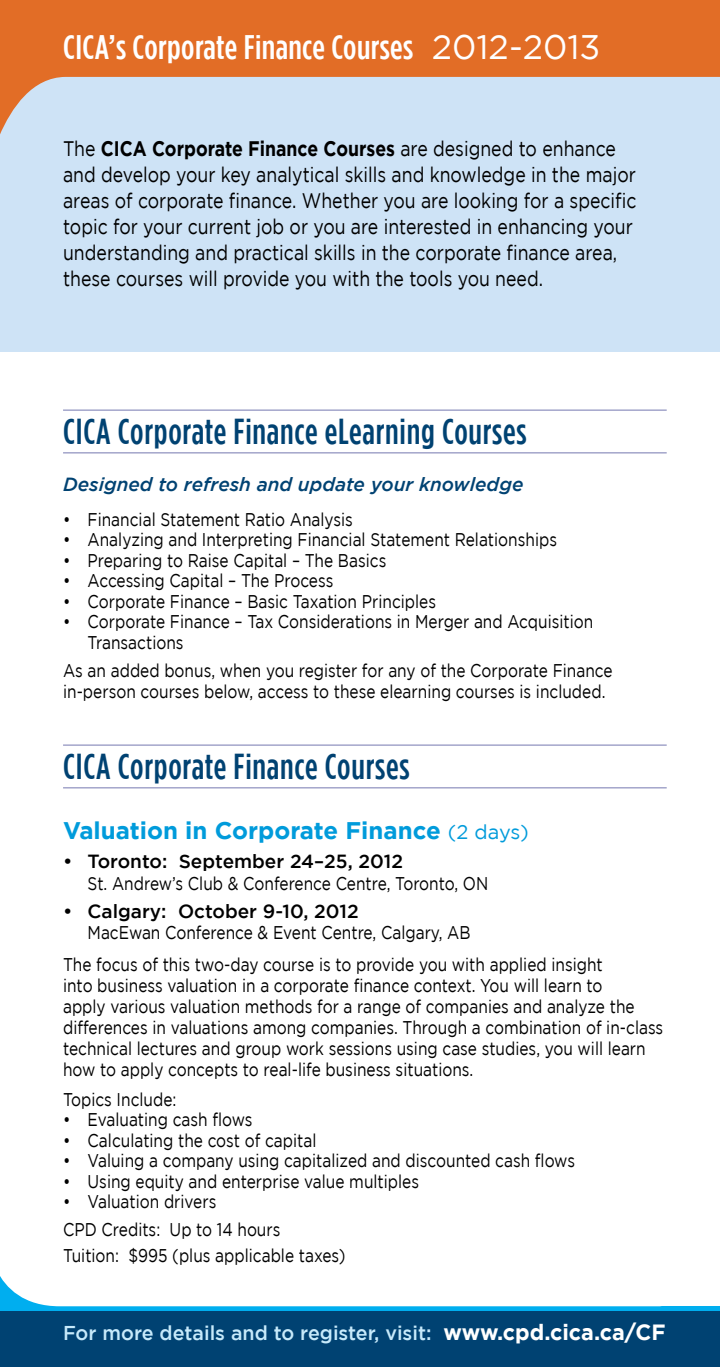
<style>
.page{position:relative;width:720px;height:1367px;background:#fff}
.page>*{position:absolute;margin:0;border:0;box-sizing:border-box;transform-origin:0 0}
.t1{font:500 36px "Gotham Condensed";letter-spacing:.02em;color:#004272}
.t2{font:500 34px "Gotham Condensed";letter-spacing:.01em;color:#fff;scale:1.05 1}
.t3{font:700 24px "Gotham";color:#009bdb}
.t4{font:21px/26px "Gotham";color:#000;scale:.84 1}
.t5{font:500 20px "Gotham";color:#c7eafb}
.t6{font:500 19px "Gotham";color:#000}
.t7{font:italic 500 19px "Gotham";color:#004272}
.t8{font:18.4px/21px "Gotham";color:#000;scale:.84 1}
.s1{font-family:"Gotham";font-weight:400}
.s2{font-weight:700}
.s3{font-weight:400;font-size:20px}
.s4{font-weight:700;font-size:22px;color:#fff}
</style>
<div class="page">
<svg style="left:0;top:1306px;width:719px;height:6px;background:#0a9fda"></svg>
<div style="left:0;top:0;width:719px;height:351px;background:#cee3f6"></div>
<svg style="left:0;top:0;width:719px;height:134px;fill:#e26d26"></svg>
<div style="left:0;top:1312px;width:719px;height:55px;background:#004272"></div>
<svg style="left:0;top:1276px;width:52px;height:30px"></svg>
<hr style="left:63px;top:410px;width:603px;height:1px;background:#7578b0">
<hr style="left:63px;top:452px;width:603px;height:1px;background:#7578b0">
<hr style="left:63px;top:745px;width:603px;height:1px;background:#7578b0">
<hr style="left:63px;top:787px;width:603px;height:1px;background:#7578b0">
<h2 class="t2" style="left:63px;top:28px;width:513px">CICA’s Corporate Finance Courses <span class="s1">2012-2013</span></h2>
<p class="t4" style="left:63px;top:136px;width:683px">The <span class="s2">CICA Corporate Finance Courses</span> are designed to enhance and develop your key analytical skills and knowledge in the major areas of corporate finance. Whether you are looking for a specific topic for your current job or you are interested in enhancing your understanding and practical skills in the corporate finance area, these courses will provide you with the tools you need.</p>
<h1 class="t1" style="left:63px;top:411px;width:465px">CICA Corporate Finance eLearning Courses</h1>
<p class="t7" style="left:63px;top:473px;width:461px">Designed to refresh and update your knowledge</p>
<p class="t8" style="left:63px;top:509px;width:346px">• Financial Statement Ratio Analysis</p>
<p class="t8" style="left:63px;top:529px;width:589px">• Analyzing and Interpreting Financial Statement Relationships</p>
<p class="t8" style="left:63px;top:550px;width:386px">• Preparing to Raise Capital – The Basics</p>
<p class="t8" style="left:63px;top:570px;width:323px">• Accessing Capital – The Process</p>
<p class="t8" style="left:63px;top:591px;width:445px">• Corporate Finance – Basic Taxation Principles</p>
<p class="t8" style="left:87px;top:611px;width:603px;line-height:20.4px;text-indent:-24px">• Corporate Finance – Tax Considerations in Merger and Acquisition<br>Transactions</p>
<p class="t8" style="left:63px;top:660px;width:655px">As an added bonus, when you register for any of the Corporate Finance in-person courses below, access to these elearning courses is included.</p>
<h1 class="t1" style="left:63px;top:746px;width:348px">CICA Corporate Finance Courses</h1>
<h3 class="t3" style="left:63px;top:817px;width:467px">Valuation in Corporate Finance <span class="s3">(2 days)</span></h3>
<p class="t6" style="left:63px;top:851px;width:341px">• Toronto: September 24–25, 2012</p>
<p class="t8" style="left:87px;top:872px;width:478px">St. Andrew’s Club &amp; Conference Centre, Toronto, ON</p>
<p class="t6" style="left:63px;top:900px;width:297px">• Calgary: October 9-10, 2012</p>
<p class="t8" style="left:63px;top:916px;width:643px;line-height:31.8px;text-indent:24px">MacEwan Conference &amp; Event Centre, Calgary, AB<br>The focus of this two-day course is to provide you with applied insight</p>
<p class="t8" style="left:63px;top:974px;width:715px">into business valuation in a corporate finance context. You will learn to<br>apply various valuation methods for a range of companies and analyze the differences in valuations among companies. Through a combination of in-class technical lectures and group work sessions using case studies, you will learn how to apply concepts to real-life business situations.</p>
<p class="t8" style="left:63px;top:1088px;width:136px">Topics Include:</p>
<p class="t8" style="left:63px;top:1109px;width:227px">• Evaluating cash flows</p>
<p class="t8" style="left:63px;top:1129px;width:303px">• Calculating the cost of capital</p>
<p class="t8" style="left:63px;top:1150px;width:610px">• Valuing a company using capitalized and discounted cash flows</p>
<p class="t8" style="left:63px;top:1170px;width:425px">• Using equity and enterprise value multiples</p>
<p class="t8" style="left:63px;top:1187px;width:260px;line-height:28.2px">• Valuation drivers<br>CPD Credits: Up to 14 hours</p>
<p class="t8" style="left:63px;top:1244px;width:338px">Tuition: $995 (plus applicable taxes)</p>
<p class="t5" style="left:63px;top:1322px;width:603px">For more details and to register, visit: <span class="s4">www.cpd.cica.ca/CF</span></p>
</div>
